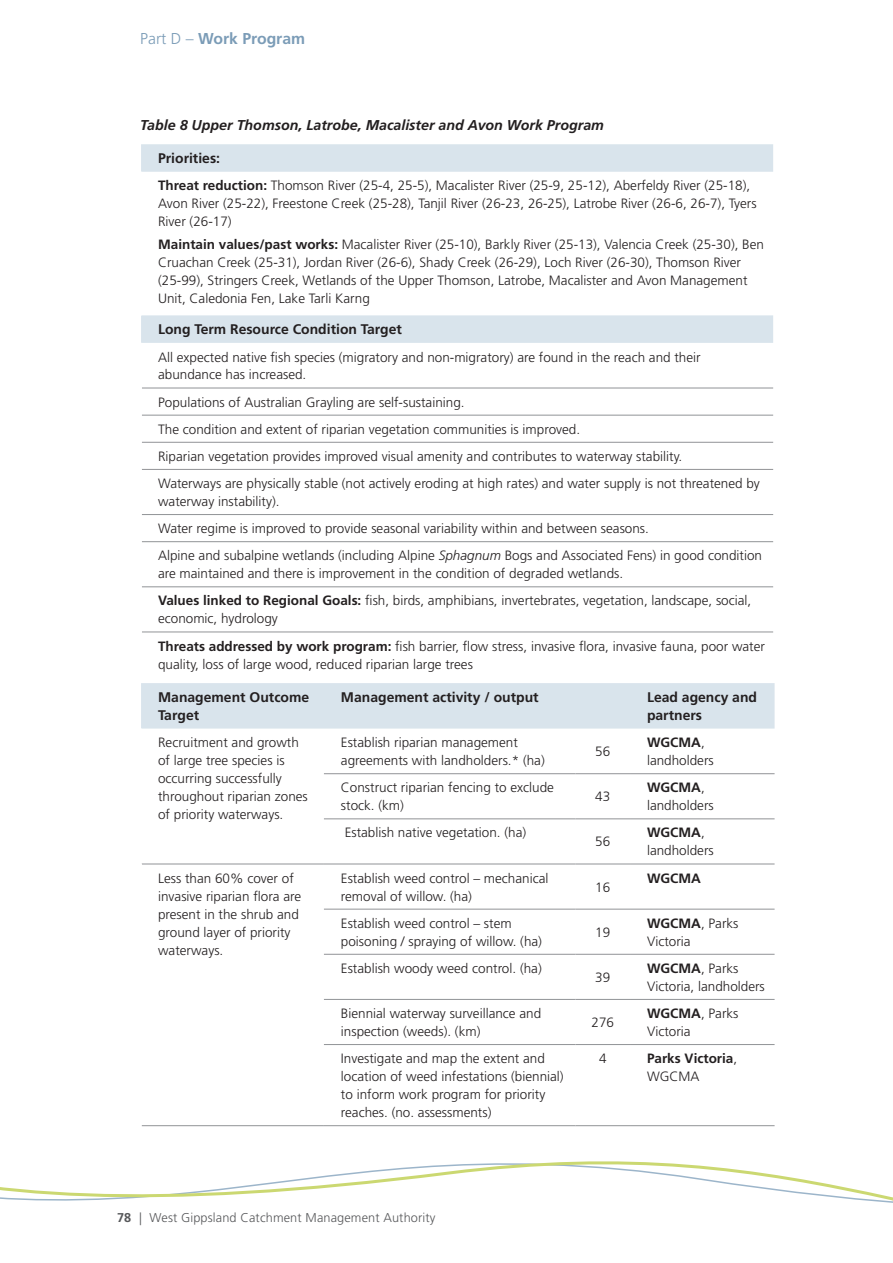
<style>
.page{position:relative;width:893px;height:1263px;background:#fff}
.page>*{position:absolute;margin:0;border:0;box-sizing:border-box;transform-origin:0 0}
.Header_left{font:700 15.75px "Frutiger";color:#7b9cb7}
.Captions{font:italic 700 14.25px "Frutiger";color:#231f20}
.Table_-_header{font:700 13.95px/18px "Frutiger";color:#231f20}
.Table_-_body_text{font:300 13.5px/18px "Frutiger";color:#231f20}
.Table_-_body_text-2{font:700 13.5px/18px "Frutiger";color:#231f20}
.t1{font:300 12.75px "Frutiger";letter-spacing:.01em;color:#57585a}
.s1{font-weight:300}
.s2{font-weight:700}
.s3{font-style:italic}
</style>
<div class="page">
<svg style="left:0;top:1161px;width:893px;height:42px"></svg>
<svg style="left:141px;top:144px;width:632px;height:199px"></svg>
<hr style="left:142px;top:388px;width:631px;height:1px;background:#919396">
<hr style="left:142px;top:415px;width:631px;height:1px;background:#919396">
<hr style="left:142px;top:442px;width:631px;height:1px;background:#919396">
<hr style="left:142px;top:469px;width:631px;height:1px;background:#919396">
<hr style="left:142px;top:514px;width:631px;height:1px;background:#919396">
<hr style="left:142px;top:541px;width:631px;height:1px;background:#919396">
<hr style="left:142px;top:586px;width:631px;height:1px;background:#919396">
<hr style="left:142px;top:632px;width:631px;height:1px;background:#919396">
<hr style="left:140px;top:172px;width:2px;height:143px;background:#fff">
<div style="left:141px;top:683px;width:634px;height:45px;background:#d9e4ec"></div>
<hr style="left:324px;top:773px;width:251px;height:1px;background:#919396">
<hr style="left:575px;top:773px;width:55px;height:1px;background:#919396">
<hr style="left:630px;top:773px;width:145px;height:1px;background:#919396">
<hr style="left:324px;top:818px;width:251px;height:1px;background:#919396">
<hr style="left:575px;top:818px;width:55px;height:1px;background:#919396">
<hr style="left:630px;top:818px;width:145px;height:1px;background:#919396">
<hr style="left:324px;top:864px;width:251px;height:1px;background:#919396">
<hr style="left:575px;top:864px;width:55px;height:1px;background:#919396">
<hr style="left:630px;top:864px;width:145px;height:1px;background:#919396">
<hr style="left:324px;top:909px;width:251px;height:1px;background:#919396">
<hr style="left:575px;top:909px;width:55px;height:1px;background:#919396">
<hr style="left:630px;top:909px;width:145px;height:1px;background:#919396">
<hr style="left:324px;top:954px;width:251px;height:1px;background:#919396">
<hr style="left:575px;top:954px;width:55px;height:1px;background:#919396">
<hr style="left:630px;top:954px;width:145px;height:1px;background:#919396">
<hr style="left:324px;top:999px;width:251px;height:1px;background:#919396">
<hr style="left:575px;top:999px;width:55px;height:1px;background:#919396">
<hr style="left:630px;top:999px;width:145px;height:1px;background:#919396">
<hr style="left:324px;top:1044px;width:251px;height:1px;background:#919396">
<hr style="left:575px;top:1044px;width:55px;height:1px;background:#919396">
<hr style="left:630px;top:1044px;width:145px;height:1px;background:#919396">
<hr style="left:324px;top:1125px;width:251px;height:1px;background:#919396">
<hr style="left:575px;top:1125px;width:55px;height:1px;background:#919396">
<hr style="left:630px;top:1125px;width:145px;height:1px;background:#919396">
<hr style="left:142px;top:864px;width:182px;height:1px;background:#919396">
<hr style="left:142px;top:1125px;width:182px;height:1px;background:#919396">
<p class="Header_left" style="left:140px;top:29px;width:166px"><span class="s1">Part D –</span> Work Program</p>
<p class="Captions" style="left:140px;top:116px;width:465px">Table 8 Upper Thomson, Latrobe, Macalister and Avon Work Program</p>
<p class="Table_-_header" style="left:158px;top:149px;width:64px">Priorities:</p>
<p class="Table_-_body_text" style="left:158px;top:177px;width:600px"><span class="s2">Threat reduction:</span> Thomson River (25-4, 25-5), Macalister River (25-9, 25-12), Aberfeldy River (25-18),<br>Avon River (25-22), Freestone Creek (25-28), Tanjil River (26-23, 26-25), Latrobe River (26-6, 26-7), Tyers<br>River (26-17)</p>
<p class="Table_-_body_text" style="left:158px;top:235px;width:607px"><span class="s2">Maintain values/past works:</span> Macalister River (25-10), Barkly River (25-13), Valencia Creek (25-30), Ben Cruachan Creek (25-31), Jordan River (26-6), Shady Creek (26-29), Loch River (26-30), Thomson River (25-99), Stringers Creek, Wetlands of the Upper Thomson, Latrobe, Macalister and Avon Management Unit, Caledonia Fen, Lake Tarli Karng</p>
<p class="Table_-_header" style="left:158px;top:321px;width:245px">Long Term Resource Condition Target</p>
<p class="Table_-_body_text" style="left:158px;top:348px;width:544px">All expected native fish species (migratory and non-migratory) are found in the reach and their abundance has increased.</p>
<p class="Table_-_body_text" style="left:158px;top:393px;width:308px">Populations of Australian Grayling are self-sustaining.</p>
<p class="Table_-_body_text" style="left:158px;top:420px;width:424px">The condition and extent of riparian vegetation communities is improved.</p>
<p class="Table_-_body_text" style="left:158px;top:447px;width:526px">Riparian vegetation provides improved visual amenity and contributes to waterway stability.</p>
<p class="Table_-_body_text" style="left:158px;top:475px;width:603px">Waterways are physically stable (not actively eroding at high rates) and water supply is not threatened by waterway instability).</p>
<p class="Table_-_body_text" style="left:158px;top:520px;width:492px">Water regime is improved to provide seasonal variability within and between seasons.</p>
<p class="Table_-_body_text" style="left:158px;top:547px;width:605px">Alpine and subalpine wetlands (including Alpine <span class="s3">Sphagnum</span> Bogs and Associated Fens) in good condition are maintained and there is improvement in the condition of degraded wetlands.</p>
<p class="Table_-_body_text" style="left:158px;top:592px;width:595px"><span class="s2">Values linked to Regional Goals:</span> fish, birds, amphibians, invertebrates, vegetation, landscape, social, economic, hydrology</p>
<p class="Table_-_body_text" style="left:158px;top:637px;width:608px"><span class="s2">Threats addressed by work program:</span> fish barrier, flow stress, invasive flora, invasive fauna, poor water quality, loss of large wood, reduced riparian large trees</p>
<p class="Table_-_header" style="left:158px;top:688px;width:153px">Management Outcome<br>Target</p>
<p class="Table_-_header" style="left:341px;top:688px;width:199px">Management activity / output</p>
<p class="Table_-_header" style="left:647px;top:688px;width:112px">Lead agency and partners</p>
<p class="Table_-_body_text" style="left:158px;top:734px;width:151px">Recruitment and growth of large tree species is occurring successfully throughout riparian zones of priority waterways.</p>
<p class="Table_-_body_text" style="left:341px;top:734px;width:205px">Establish riparian management agreements with landholders.* (ha)</p>
<p class="Table_-_body_text" style="left:595px;top:743px;width:17px">56</p>
<p class="Table_-_body_text" style="left:647px;top:734px;width:68px"><span class="s2">WGCMA</span>, landholders</p>
<p class="Table_-_body_text" style="left:341px;top:779px;width:215px">Construct riparian fencing to exclude stock. (km)</p>
<p class="Table_-_body_text" style="left:595px;top:788px;width:17px">43</p>
<p class="Table_-_body_text" style="left:647px;top:779px;width:68px"><span class="s2">WGCMA</span>, landholders</p>
<p class="Table_-_body_text" style="left:345px;top:824px;width:183px">Establish native vegetation. (ha)</p>
<p class="Table_-_body_text" style="left:595px;top:833px;width:17px">56</p>
<p class="Table_-_body_text" style="left:647px;top:824px;width:68px"><span class="s2">WGCMA</span>, landholders</p>
<p class="Table_-_body_text" style="left:158px;top:869px;width:145px">Less than 60% cover of invasive riparian flora are present in the shrub and ground layer of priority waterways.</p>
<p class="Table_-_body_text" style="left:341px;top:869px;width:209px">Establish weed control – mechanical removal of willow. (ha)</p>
<p class="Table_-_body_text" style="left:595px;top:878px;width:17px">16</p>
<p class="Table_-_body_text-2" style="left:647px;top:869px;width:55px">WGCMA</p>
<p class="Table_-_body_text" style="left:341px;top:914px;width:203px">Establish weed control – stem poisoning / spraying of willow. (ha)</p>
<p class="Table_-_body_text" style="left:595px;top:923px;width:17px">19</p>
<p class="Table_-_body_text" style="left:647px;top:914px;width:93px"><span class="s2">WGCMA</span>, Parks<br>Victoria</p>
<p class="Table_-_body_text" style="left:341px;top:959px;width:202px">Establish woody weed control. (ha)</p>
<p class="Table_-_body_text" style="left:595px;top:968px;width:17px">39</p>
<p class="Table_-_body_text" style="left:647px;top:959px;width:119px"><span class="s2">WGCMA</span>, Parks<br>Victoria, landholders</p>
<p class="Table_-_body_text" style="left:341px;top:1004px;width:202px">Biennial waterway surveillance and inspection (weeds). (km)</p>
<p class="Table_-_body_text" style="left:591px;top:1013px;width:24px">276</p>
<p class="Table_-_body_text" style="left:647px;top:1004px;width:93px"><span class="s2">WGCMA</span>, Parks<br>Victoria</p>
<p class="Table_-_body_text" style="left:341px;top:1049px;width:224px">Investigate and map the extent and location of weed infestations (biennial) to inform work program for priority reaches. (no. assessments)</p>
<p class="Table_-_body_text" style="left:599px;top:1049px;width:9px">4</p>
<p class="Table_-_body_text-2" style="left:647px;top:1049px;width:92px">Parks Victoria<span class="s1">,<br>WGCMA</span></p>
<p class="t1" style="left:117px;top:1210px;width:320px"><span class="s2">78</span> | West Gippsland Catchment Management Authority</p>
</div>
